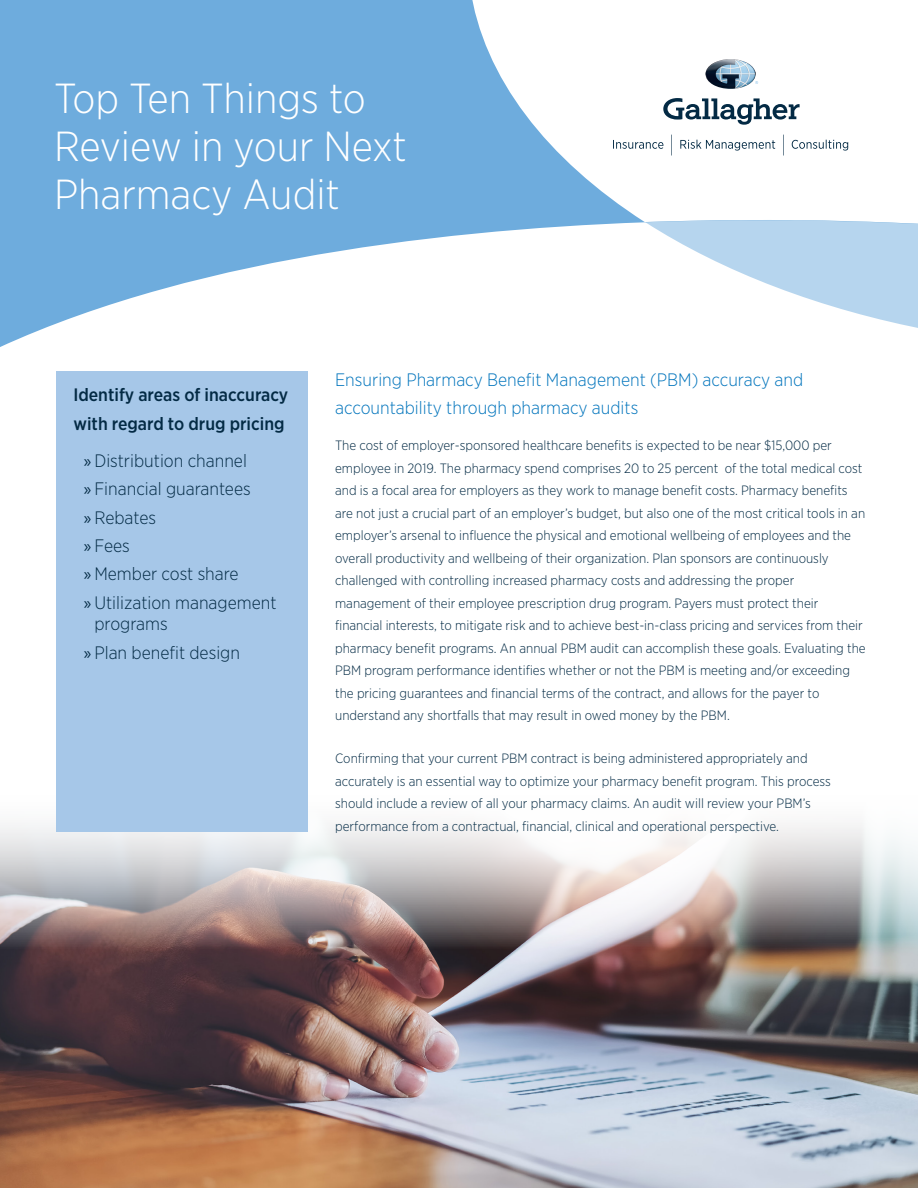
<style>
.page{position:relative;width:918px;height:1188px;background:#fff}
.page>*{position:absolute;margin:0;border:0;box-sizing:border-box;transform-origin:0 0}
.t1{font:300 42px/48px "Gotham Narrow";color:#fff}
.t2{font:300 18px/21.6px "Gotham Narrow";color:#032a44}
.Intro_Copy{font:300 18px/28.5px "Gotham Narrow";color:#0174bc}
.SideBar_SubHeader{font:500 18px/28.5px "Gotham Narrow";color:#032a44}
.Table_Space{font:300 13.5px/22.5px "Gotham Narrow";color:#032a44}
.s1{font-family:"Myriad Pro";font-weight:400}
</style>
<div class="page">
<img style="left:0;top:825px;width:918px;height:363px">
<div style="left:56px;top:372px;width:252px;height:460px;background:#a6c7e8"></div>
<svg style="left:0;top:0;width:605px;height:347px;fill:#6eacdd"></svg>
<svg style="left:470px;top:0;width:379px;height:224px"></svg>
<svg style="left:645px;top:219px;width:273px;height:109px"></svg>
<svg style="left:663px;top:98px;width:137px;height:27px"></svg>
<img style="left:705px;top:59px;width:51px;height:30px">
<svg style="left:613px;top:140px;width:50px;height:9px"></svg>
<svg style="left:680px;top:140px;width:95px;height:11px"></svg>
<svg style="left:792px;top:140px;width:56px;height:11px"></svg>
<svg style="left:783px;top:135px;width:1px;height:20px"></svg>
<svg style="left:671px;top:135px;width:1px;height:20px"></svg>
<p class="t1" style="left:54px;top:73px;width:354px">Top Ten Things to<br>Review in your Next<br>Pharmacy Audit</p>
<p class="SideBar_SubHeader" style="left:73px;top:380px;width:216px">Identify areas of inaccuracy with regard to drug pricing</p>
<p class="t2" style="left:84px;top:449px;width:165px"><span class="s1">»</span> Distribution channel</p>
<p class="t2" style="left:84px;top:478px;width:168px"><span class="s1">»</span> Financial guarantees</p>
<p class="t2" style="left:84px;top:506px;width:74px"><span class="s1">»</span> Rebates</p>
<p class="t2" style="left:84px;top:535px;width:47px"><span class="s1">»</span> Fees</p>
<p class="t2" style="left:84px;top:563px;width:156px"><span class="s1">»</span> Member cost share</p>
<p class="t2" style="left:94px;top:591px;width:184px;text-indent:-10px"><span class="s1">»</span> Utilization management programs</p>
<p class="t2" style="left:84px;top:641px;width:158px"><span class="s1">»</span> Plan benefit design</p>
<p class="Intro_Copy" style="left:335px;top:365px;width:470px">Ensuring Pharmacy Benefit Management (PBM) accuracy and accountability through pharmacy audits</p>
<p class="Table_Space" style="left:335px;top:434px;width:532px">The cost of employer-sponsored healthcare benefits is expected to be near $15,000 per employee in 2019. The pharmacy spend comprises 20 to 25 percent of the total medical cost and is a focal area for employers as they work to manage benefit costs. Pharmacy benefits are not just a crucial part of an employer’s budget, but also one of the most critical tools in an employer’s arsenal to influence the physical and emotional wellbeing of employees and the overall productivity and wellbeing of their organization. Plan sponsors are continuously challenged with controlling increased pharmacy costs and addressing the proper management of their employee prescription drug program. Payers must protect their financial interests, to mitigate risk and to achieve best-in-class pricing and services from their pharmacy benefit programs. An annual PBM audit can accomplish these goals. Evaluating the PBM program performance identifies whether or not the PBM is meeting and/or exceeding the pricing guarantees and financial terms of the contract, and allows for the payer to understand any shortfalls that may result in owed money by the PBM.</p>
<p class="Table_Space" style="left:335px;top:747px;width:497px">Confirming that your current PBM contract is being administered appropriately and accurately is an essential way to optimize your pharmacy benefit program. This process should include a review of all your pharmacy claims. An audit will review your PBM’s performance from a contractual, financial, clinical and operational perspective.</p>
</div>
